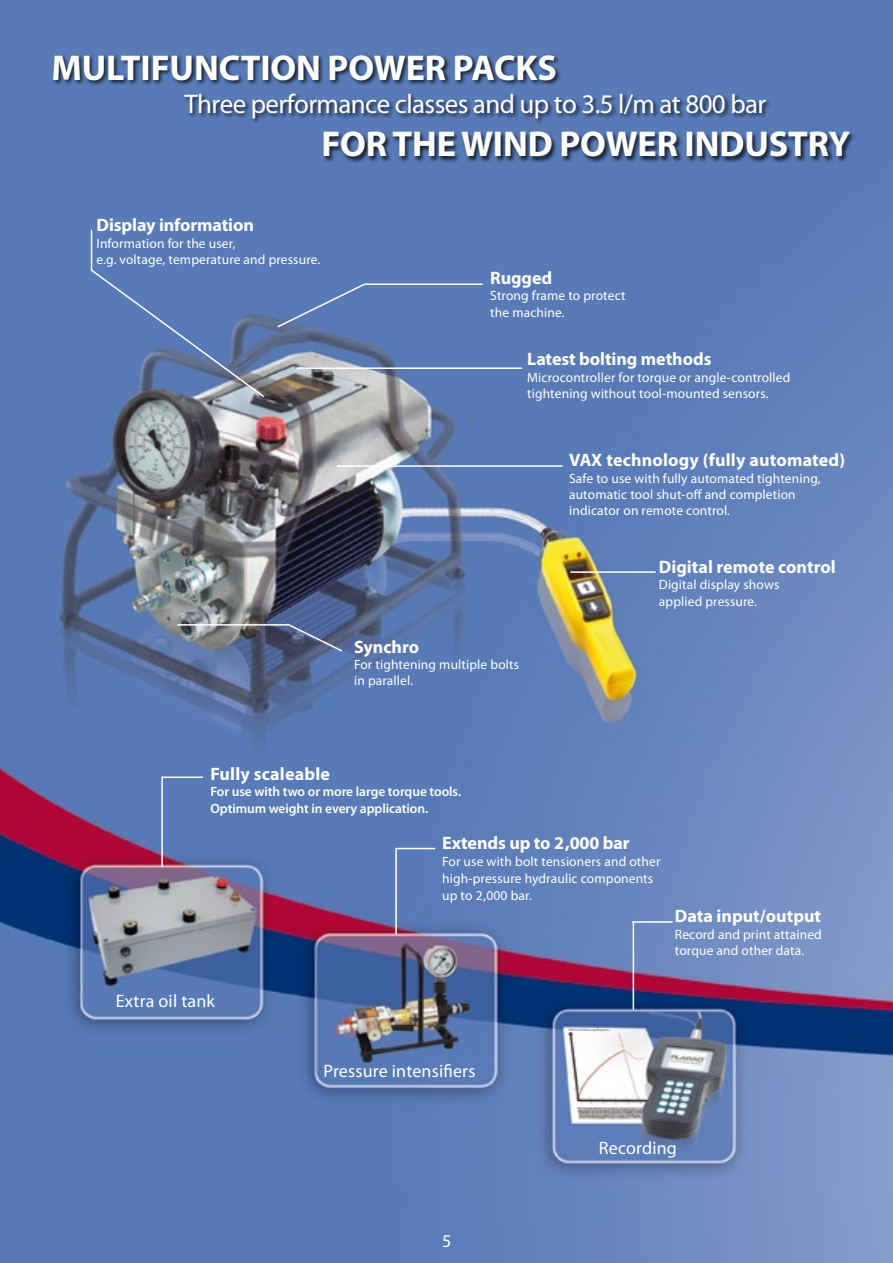
<style>
.page{position:relative;width:893px;height:1263px;background:#fff}
.page>*{position:absolute;margin:0;border:0;box-sizing:border-box;transform-origin:0 0}
.t1{font:700 36px "Myriad Pro";color:#fff}
.t2{font:27px "Myriad Pro";letter-spacing:-.02em;color:#fff}
.t3{font:700 18px "Myriad Pro";color:#fff}
.t4{font:18px "Myriad Pro";letter-spacing:.01em;color:#fff}
.t5{font:13.5px/16.2px "Myriad Pro";letter-spacing:.01em;color:#fff}
.t6{font:600 13.5px/16.5px "Myriad Pro";letter-spacing:-.005em;color:#fff}
</style>
<div class="page">
<img style="left:0;top:0;width:893px;height:1263px">
<div style="left:51px;top:53px;width:804px;height:110px;background:#000;opacity:.75"></div>
<hr style="left:91px;top:230px;width:1px;height:40px;background:#fff">
<svg style="left:89px;top:268px;width:177px;height:131px;background:#5e7baf"></svg>
<svg style="left:276px;top:282px;width:91px;height:47px;background:#5e7eb7"></svg>
<hr style="left:364px;top:283px;width:118px;height:2px;background:#fff">
<hr style="left:296px;top:367px;width:226px;height:2px;background:#fff">
<hr style="left:337px;top:465px;width:226px;height:2px;background:#fff">
<hr style="left:570px;top:571px;width:86px;height:2px;background:#fff">
<hr style="left:177px;top:624px;width:111px;height:2px;background:#fff">
<svg style="left:285px;top:622px;width:59px;height:31px;background:#566488"></svg>
<hr style="left:162px;top:776px;width:41px;height:2px;background:#fff">
<hr style="left:161px;top:776px;width:2px;height:91px;background:#fff">
<hr style="left:396px;top:848px;width:39px;height:1px;background:#fff">
<hr style="left:395px;top:848px;width:2px;height:86px;background:#fff">
<hr style="left:632px;top:921px;width:41px;height:2px;background:#fff">
<hr style="left:633px;top:922px;width:1px;height:88px;background:#fff">
<h1 class="t1" style="left:51px;top:44px;width:507px">MULTIFUNCTION POWER PACKS</h1>
<h2 class="t2" style="left:184px;top:87px;width:583px">Three performance classes and up to 3.5 l/m at 800 bar</h2>
<h1 class="t1" style="left:321px;top:121px;width:530px">FOR THE WIND POWER INDUSTRY</h1>
<h3 class="t3" style="left:97px;top:214px;width:159px">Display information</h3>
<p class="t5" style="left:97px;top:235px;width:225px">Information for the user,<br>e.g. voltage, temperature and pressure.</p>
<h3 class="t3" style="left:490px;top:266px;width:63px">Rugged</h3>
<p class="t5" style="left:490px;top:287px;width:137px">Strong frame to protect the machine.</p>
<h3 class="t3" style="left:527px;top:348px;width:186px">Latest bolting methods</h3>
<p class="t5" style="left:527px;top:369px;width:265px">Microcontroller for torque or angle-controlled tightening without tool-mounted sensors.</p>
<h3 class="t3" style="left:569px;top:449px;width:278px">VAX technology (fully automated)</h3>
<p class="t5" style="left:569px;top:470px;width:253px">Safe to use with fully automated tightening, automatic tool shut-off and completion indicator on remote control.</p>
<h3 class="t3" style="left:354px;top:635px;width:67px">Synchro</h3>
<p class="t5" style="left:354px;top:656px;width:167px">For tightening multiple bolts in parallel.</p>
<h3 class="t3" style="left:659px;top:555px;width:178px">Digital remote control</h3>
<p class="t5" style="left:659px;top:576px;width:122px">Digital display shows applied pressure.</p>
<h3 class="t3" style="left:210px;top:762px;width:121px">Fully scaleable</h3>
<p class="t6" style="left:210px;top:783px;width:252px">For use with two or more large torque tools.<br>Optimum weight in every application.</p>
<h3 class="t3" style="left:442px;top:831px;width:189px">Extends up to 2,000 bar</h3>
<p class="t5" style="left:442px;top:853px;width:220px;line-height:16.8px">For use with bolt tensioners and other high-pressure hydraulic components up to 2,000 bar.</p>
<h3 class="t4" style="left:116px;top:990px;width:101px">Extra oil tank</h3>
<h3 class="t3" style="left:675px;top:904px;width:148px">Data input/output</h3>
<p class="t5" style="left:675px;top:926px;width:148px">Record and print attained torque and other data.</p>
<h3 class="t4" style="left:324px;top:1060px;width:153px">Pressure intensifiers</h3>
<h3 class="t4" style="left:442px;top:1229px;width:11px">5</h3>
<h3 class="t4" style="left:599px;top:1137px;width:80px">Recording</h3>
</div>
